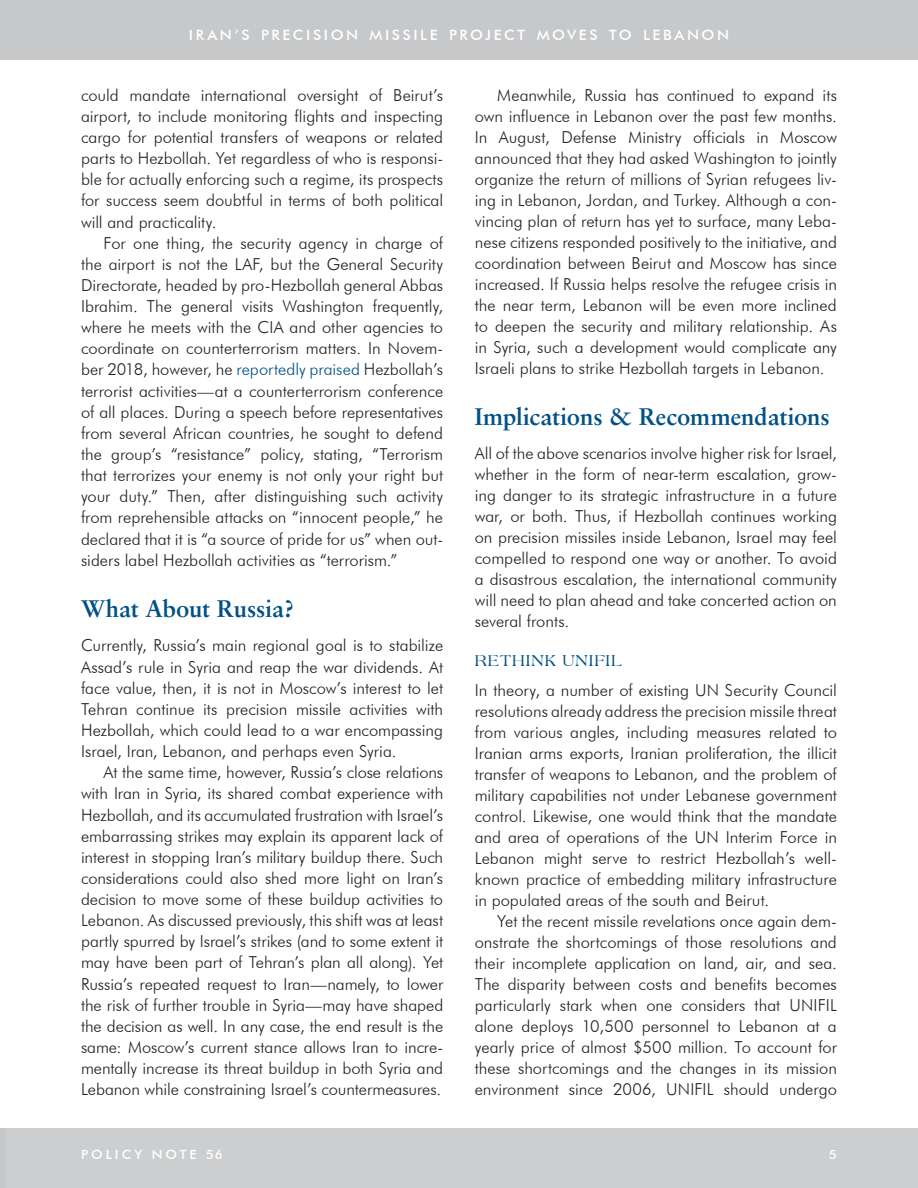
<style>
.page{position:relative;width:918px;height:1188px;background:#fff}
.page>*{position:absolute;margin:0;border:0;box-sizing:border-box;transform-origin:0 0}
.PN_Level_1{font:700 24px "Sabon LT Std";letter-spacing:-.005em;color:#005187}
.PN_Body{font:300 16.5px/21.1px "Futura BT";color:#231f20;text-align:justify}
.PN_Body_No_Indent{font:300 16.5px/21px "Futura BT";color:#231f20;text-align:justify}
.PN_Level_2{font:16.5px "Americana BT";letter-spacing:.06em;color:#005187}
.t1{font:500 14.25px "Futura BT";letter-spacing:.17em;color:#fff;scale:1.05 1}
.t2{font:500 12.75px "Futura BT";letter-spacing:.22em;color:#fff;scale:1.05 1}
.s1{color:#005187}
</style>
<div class="page">
<div style="left:0;top:0;width:918px;height:60px;background:#c7c8ca"></div>
<div style="left:0;top:1129px;width:918px;height:59px;background:#cdced0"></div>
<div style="left:0;top:1129px;width:5px;height:59px;background:#c7c8ca"></div>
<p class="t1" style="left:189px;top:27px;width:516px">IRAN’S PRECISION MISSILE PROJECT MOVES TO LEBANON</p>
<p class="PN_Body" style="left:81px;top:84px;width:364px">could mandate international oversight of Beirut’s airport, to include monitoring flights and inspecting cargo for potential transfers of weapons or related parts to Hezbollah. Yet regardless of who is responsi&shy;ble for actually enforcing such a regime, its prospects for success seem doubtful in terms of both political will and practicality.</p>
<p class="PN_Body" style="left:81px;top:232px;width:364px;text-indent:22px">For one thing, the security agency in charge of the airport is not the LAF, but the General Security Directorate, headed by pro-Hezbollah general Abbas Ibrahim. The general visits Washington frequently, where he meets with the CIA and other agencies to coordinate on counterterrorism matters. In Novem&shy;ber 2018, however, he <span class="s1">reportedly praised</span> Hezbollah’s terrorist activities—at a counterterrorism conference of all places. During a speech before representatives from several African countries, he sought to defend the group’s “resistance” policy, stating, “Terrorism that terrorizes your enemy is not only your right but your duty.” Then, after distinguishing such activity from reprehensible attacks on “innocent people,” he declared that it is “a source of pride for us” when out&shy;siders label Hezbollah activities as “terrorism.”</p>
<p class="PN_Level_1" style="left:81px;top:594px;width:215px">What About Russia?</p>
<p class="PN_Body_No_Indent" style="left:81px;top:635px;width:364px">Currently, Russia’s main regional goal is to stabilize Assad’s rule in Syria and reap the war dividends. At face value, then, it is not in Moscow’s interest to let Tehran continue its precision missile activities with Hezbollah, which could lead to a war encompassing Israel, Iran, Lebanon, and perhaps even Syria.</p>
<p class="PN_Body" style="left:81px;top:762px;width:364px;text-indent:22px">At the same time, however, Russia’s close relations with Iran in Syria, its shared combat experience with Hezbollah, and its accumulated frustration with Israel’s embarrassing strikes may explain its apparent lack of interest in stopping Iran’s military buildup there. Such considerations could also shed more light on Iran’s decision to move some of these buildup activities to Lebanon. As discussed previously, this shift was at least partly spurred by Israel’s strikes (and to some extent it may have been part of Tehran’s plan all along). Yet Russia’s repeated request to Iran—namely, to lower the risk of further trouble in Syria—may have shaped the decision as well. In any case, the end result is the same: Moscow’s current stance allows Iran to incre&shy;mentally increase its threat buildup in both Syria and Lebanon while constraining Israel’s countermeasures.</p>
<p class="PN_Body" style="left:475px;top:84px;width:364px;text-indent:22px">Meanwhile, Russia has continued to expand its own influence in Lebanon over the past few months.<br>In August, Defense Ministry officials in Moscow announced that they had asked Washington to jointly organize the return of millions of Syrian refugees liv&shy;ing in Lebanon, Jordan, and Turkey. Although a con&shy;vincing plan of return has yet to surface, many Leba&shy;nese citizens responded positively to the initiative, and coordination between Beirut and Moscow has since increased. If Russia helps resolve the refugee crisis in the near term, Lebanon will be even more inclined to deepen the security and military relationship. As in Syria, such a development would complicate any Israeli plans to strike Hezbollah targets in Lebanon.</p>
<p class="PN_Level_1" style="left:475px;top:402px;width:357px">Implications &amp; Recommendations</p>
<p class="PN_Body_No_Indent" style="left:475px;top:443px;width:364px">All of the above scenarios involve higher risk for Israel, whether in the form of near-term escalation, grow&shy;ing danger to its strategic infrastructure in a future war, or both. Thus, if Hezbollah continues working on precision missiles inside Lebanon, Israel may feel compelled to respond one way or another. To avoid a disastrous escalation, the international community will need to plan ahead and take concerted action on several fronts.</p>
<p class="PN_Level_2" style="left:475px;top:651px;width:149px">RETHINK UNIFIL</p>
<p class="PN_Body_No_Indent" style="left:475px;top:680px;width:364px">In theory, a number of existing UN Security Council resolutions already address the precision missile threat from various angles, including measures related to Iranian arms exports, Iranian proliferation, the illicit transfer of weapons to Lebanon, and the problem of military capabilities not under Lebanese government control. Likewise, one would think that the mandate and area of operations of the UN Interim Force in Lebanon might serve to restrict Hezbollah’s well&shy;known practice of embedding military infrastructure in populated areas of the south and Beirut.</p>
<p class="PN_Body" style="left:475px;top:911px;width:364px;text-indent:22px">Yet the recent missile revelations once again dem&shy;onstrate the shortcomings of those resolutions and their incomplete application on land, air, and sea.<br>The disparity between costs and benefits becomes particularly stark when one considers that UNIFIL alone deploys 10,500 personnel to Lebanon at a yearly price of almost $500 million. To account for these shortcomings and the changes in its mission environment since 2006, UNIFIL should undergo</p>
<p class="t2" style="left:81px;top:1147px;width:137px">POLICY NOTE 56</p>
<p class="t2" style="left:829px;top:1147px;width:9px">5</p>
</div>
